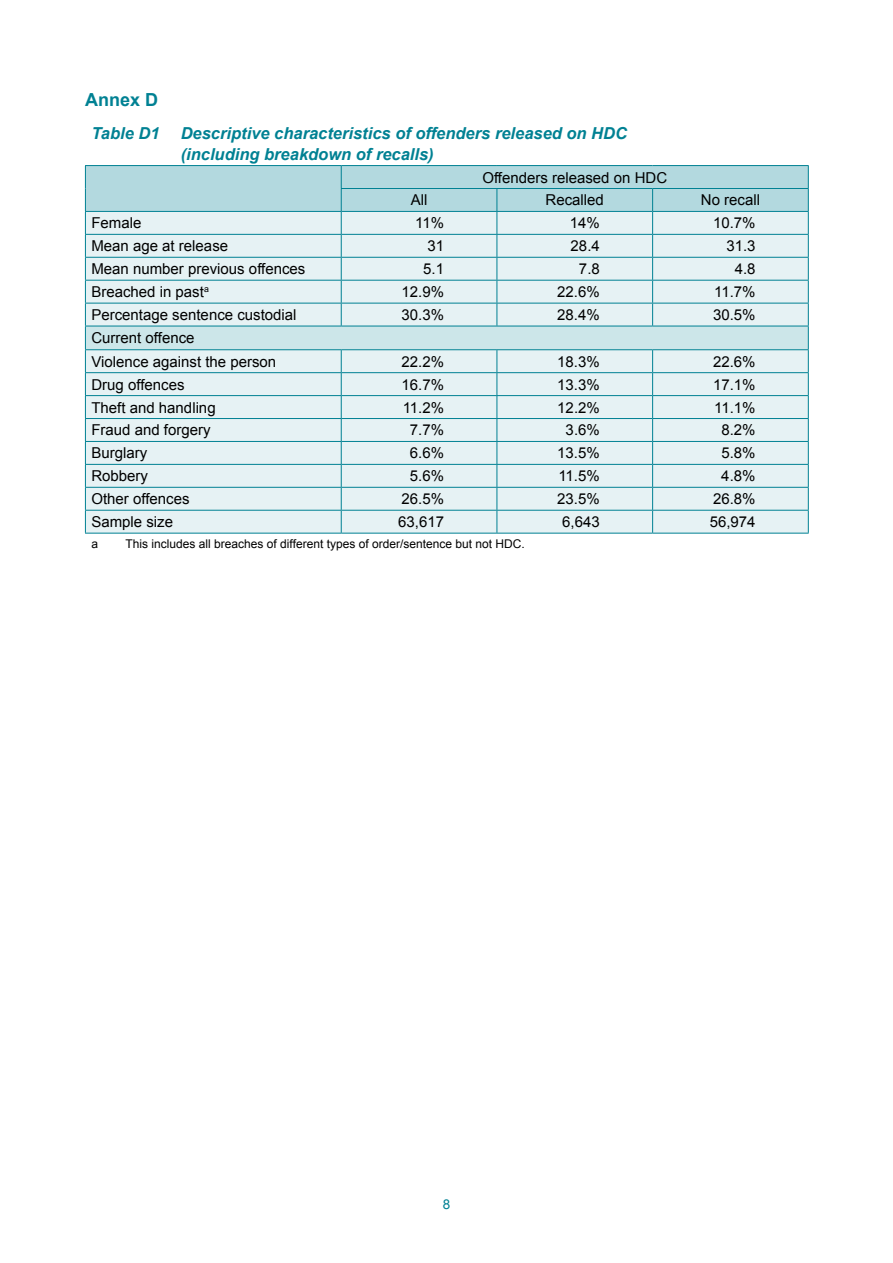
<style>
.page{position:relative;width:893px;height:1263px;background:#fff}
.page>*{position:absolute;margin:0;border:0;box-sizing:border-box;transform-origin:0 0}
.Heading{font:700 18px "Arial";color:#008193}
.Table_Head{font:italic 700 16.5px/21px "Arial";color:#008193}
.Text{font:15px "Arial";color:#000}
.t1{font:13.5px "Arial";color:#008193}
.Footnote{font:12px "Arial";color:#000}
</style>
<div class="page">
<hr style="left:85px;top:165px;width:256px;height:1px;background:#008193">
<hr style="left:341px;top:165px;width:156px;height:1px;background:#008193">
<hr style="left:497px;top:165px;width:156px;height:1px;background:#008193">
<hr style="left:653px;top:165px;width:156px;height:1px;background:#008193">
<svg style="left:85px;top:166px;width:724px;height:367px;background:#d3e8ec"></svg>
<hr style="left:85px;top:533px;width:256px;height:1px;background:#008193">
<hr style="left:341px;top:533px;width:156px;height:1px;background:#008193">
<hr style="left:497px;top:533px;width:156px;height:1px;background:#008193">
<hr style="left:653px;top:533px;width:156px;height:1px;background:#008193">
<p class="Heading" style="left:85px;top:88px;width:75px">Annex D</p>
<p class="Table_Head" style="left:91px;top:123px;width:70px">Table D1</p>
<p class="Table_Head" style="left:181px;top:123px;width:448px">Descriptive characteristics of offenders released on HDC (including breakdown of recalls)</p>
<p class="Text" style="left:482px;top:167px;width:186px">Offenders released on HDC</p>
<p class="Text" style="left:411px;top:190px;width:18px">All</p>
<p class="Text" style="left:546px;top:190px;width:60px">Recalled</p>
<p class="Text" style="left:701px;top:190px;width:61px">No recall</p>
<p class="Text" style="left:91px;top:213px;width:52px">Female</p>
<p class="Text" style="left:415px;top:213px;width:30px">11%</p>
<p class="Text" style="left:570px;top:213px;width:32px">14%</p>
<p class="Text" style="left:713px;top:213px;width:44px">10.7%</p>
<p class="Text" style="left:91px;top:236px;width:138px">Mean age at release</p>
<p class="Text" style="left:427px;top:236px;width:18px">31</p>
<p class="Text" style="left:571px;top:236px;width:31px">28.4</p>
<p class="Text" style="left:726px;top:236px;width:31px">31.3</p>
<p class="Text" style="left:91px;top:259px;width:216px">Mean number previous offences</p>
<p class="Text" style="left:423px;top:259px;width:22px">5.1</p>
<p class="Text" style="left:579px;top:259px;width:22px">7.8</p>
<p class="Text" style="left:735px;top:259px;width:22px">4.8</p>
<p class="Text" style="left:91px;top:282px;width:119px">Breached in past<sup>a</sup></p>
<p class="Text" style="left:402px;top:282px;width:44px">12.9%</p>
<p class="Text" style="left:557px;top:282px;width:44px">22.6%</p>
<p class="Text" style="left:714px;top:282px;width:43px">11.7%</p>
<p class="Text" style="left:91px;top:305px;width:207px">Percentage sentence custodial</p>
<p class="Text" style="left:402px;top:305px;width:44px">30.3%</p>
<p class="Text" style="left:557px;top:305px;width:44px">28.4%</p>
<p class="Text" style="left:713px;top:305px;width:44px">30.5%</p>
<p class="Text" style="left:91px;top:328px;width:105px">Current offence</p>
<p class="Text" style="left:91px;top:352px;width:186px">Violence against the person</p>
<p class="Text" style="left:402px;top:352px;width:44px">22.2%</p>
<p class="Text" style="left:557px;top:352px;width:44px">18.3%</p>
<p class="Text" style="left:713px;top:352px;width:44px">22.6%</p>
<p class="Text" style="left:91px;top:374px;width:95px">Drug offences</p>
<p class="Text" style="left:402px;top:374px;width:44px">16.7%</p>
<p class="Text" style="left:557px;top:374px;width:44px">13.3%</p>
<p class="Text" style="left:713px;top:374px;width:44px">17.1%</p>
<p class="Text" style="left:91px;top:397px;width:126px">Theft and handling</p>
<p class="Text" style="left:403px;top:397px;width:43px">11.2%</p>
<p class="Text" style="left:557px;top:397px;width:44px">12.2%</p>
<p class="Text" style="left:714px;top:397px;width:43px">11.1%</p>
<p class="Text" style="left:91px;top:420px;width:121px">Fraud and forgery</p>
<p class="Text" style="left:410px;top:420px;width:36px">7.7%</p>
<p class="Text" style="left:566px;top:420px;width:36px">3.6%</p>
<p class="Text" style="left:721px;top:420px;width:36px">8.2%</p>
<p class="Text" style="left:91px;top:443px;width:57px">Burglary</p>
<p class="Text" style="left:410px;top:443px;width:36px">6.6%</p>
<p class="Text" style="left:557px;top:443px;width:44px">13.5%</p>
<p class="Text" style="left:721px;top:443px;width:36px">5.8%</p>
<p class="Text" style="left:91px;top:466px;width:58px">Robbery</p>
<p class="Text" style="left:410px;top:466px;width:36px">5.6%</p>
<p class="Text" style="left:558px;top:466px;width:43px">11.5%</p>
<p class="Text" style="left:721px;top:466px;width:36px">4.8%</p>
<p class="Text" style="left:91px;top:489px;width:100px">Other offences</p>
<p class="Text" style="left:402px;top:489px;width:44px">26.5%</p>
<p class="Text" style="left:557px;top:489px;width:44px">23.5%</p>
<p class="Text" style="left:713px;top:489px;width:44px">26.8%</p>
<p class="Text" style="left:91px;top:512px;width:83px">Sample size</p>
<p class="Text" style="left:398px;top:512px;width:47px">63,617</p>
<p class="Text" style="left:562px;top:512px;width:39px">6,643</p>
<p class="Text" style="left:710px;top:512px;width:47px">56,974</p>
<p class="Footnote" style="left:91px;top:536px;width:8px">a</p>
<p class="Footnote" style="left:125px;top:536px;width:401px">This includes all breaches of different types of order/sentence but not HDC.</p>
<p class="t1" style="left:443px;top:1195px;width:9px">8</p>
</div>
